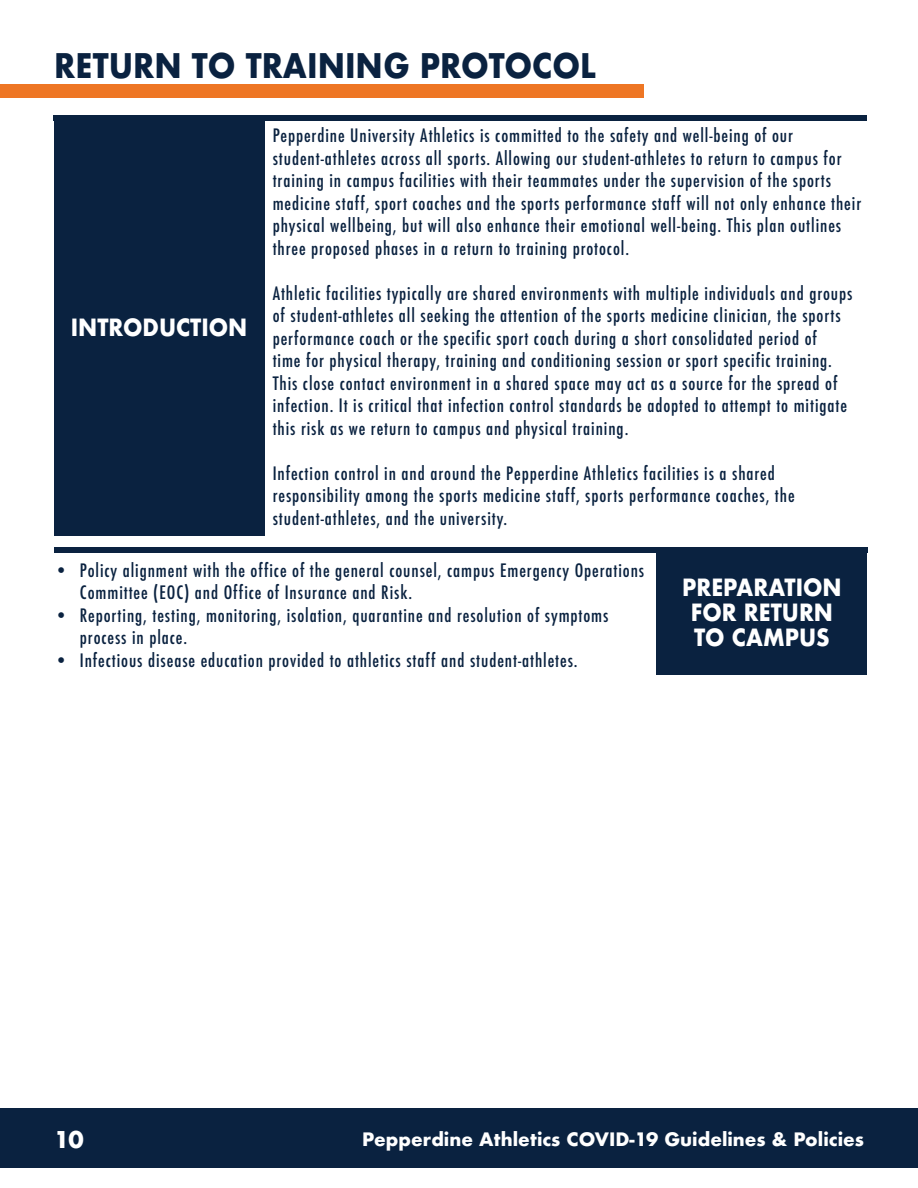
<style>
.page{position:relative;width:918px;height:1188px;background:#fff}
.page>*{position:absolute;margin:0;border:0;box-sizing:border-box;transform-origin:0 0}
.t1{font:700 33px "Futura";color:#0a2240;scale:.91 1}
.t2{font:700 23.1px "Futura";color:#fff;scale:.91 1}
.t3{font:700 22.5px "Futura";color:#fff}
.t4{font:500 condensed 18px/22.5px "Futura";letter-spacing:.05em;color:#0a2240}
.t5{font:700 18px "Futura";color:#fff}
</style>
<div class="page">
<div style="left:0;top:1109px;width:918px;height:59px;background:#0a2240"></div>
<div style="left:0;top:84px;width:644px;height:14px;background:#ee7624"></div>
<div style="left:657px;top:550px;width:210px;height:125px;background:#0a2240"></div>
<div style="left:54px;top:548px;width:813px;height:5px;background:#0a2240"></div>
<div style="left:54px;top:117px;width:210px;height:419px;background:#0a2240"></div>
<div style="left:54px;top:115px;width:813px;height:5px;background:#0a2240"></div>
<p class="t1" style="left:54px;top:42px;width:597px">RETURN TO TRAINING PROTOCOL</p>
<p class="t4" style="left:273px;top:124px;width:522px">Pepperdine University Athletics is committed to the safety and well-being of our</p>
<p class="t4" style="left:273px;top:147px;width:590px">student-athletes across all sports. Allowing our student-athletes to return to campus for training in campus facilities with their teammates under the supervision of the sports medicine staff, sport coaches and the sports performance staff will not only enhance their physical wellbeing, but will also enhance their emotional well-being. This plan outlines three proposed phases in a return to training protocol.</p>
<p class="t4" style="left:273px;top:282px;width:581px">Athletic facilities typically are shared environments with multiple individuals and groups</p>
<p class="t4" style="left:273px;top:304px;width:570px">of student-athletes all seeking the attention of the sports medicine clinician, the sports</p>
<p class="t4" style="left:273px;top:327px;width:576px">performance coach or the specific sport coach during a short consolidated period of time for physical therapy, training and conditioning session or sport specific training.<br>This close contact environment in a shared space may act as a source for the spread of infection. It is critical that infection control standards be adopted to attempt to mitigate</p>
<p class="t4" style="left:273px;top:417px;width:357px">this risk as we return to campus and physical training.</p>
<p class="t4" style="left:273px;top:462px;width:523px">Infection control in and around the Pepperdine Athletics facilities is a shared responsibility among the sports medicine staff, sports performance coaches, the</p>
<p class="t4" style="left:273px;top:507px;width:236px">student-athletes, and the university.</p>
<p class="t4" style="left:54px;top:559px;width:591px">• Policy alignment with the office of the general counsel, campus Emergency Operations</p>
<p class="t4" style="left:80px;top:581px;width:334px">Committee (EOC) and Office of Insurance and Risk.</p>
<p class="t4" style="left:54px;top:604px;width:555px">• Reporting, testing, monitoring, isolation, quarantine and resolution of symptoms</p>
<p class="t4" style="left:80px;top:626px;width:109px">process in place.</p>
<p class="t4" style="left:54px;top:649px;width:525px">• Infectious disease education provided to athletics staff and student-athletes.</p>
<p class="t2" style="left:71px;top:310px;width:196px">INTRODUCTION</p>
<p class="t2" style="left:682px;top:570px;width:177px">PREPARATION</p>
<p class="t2" style="left:691px;top:596px;width:158px">FOR RETURN</p>
<p class="t2" style="left:694px;top:621px;width:150px">TO CAMPUS</p>
<p class="t3" style="left:54px;top:1123px;width:31px">10</p>
<p class="t5" style="left:362px;top:1126px;width:503px">Pepperdine Athletics COVID-19 Guidelines &amp; Policies</p>
</div>
